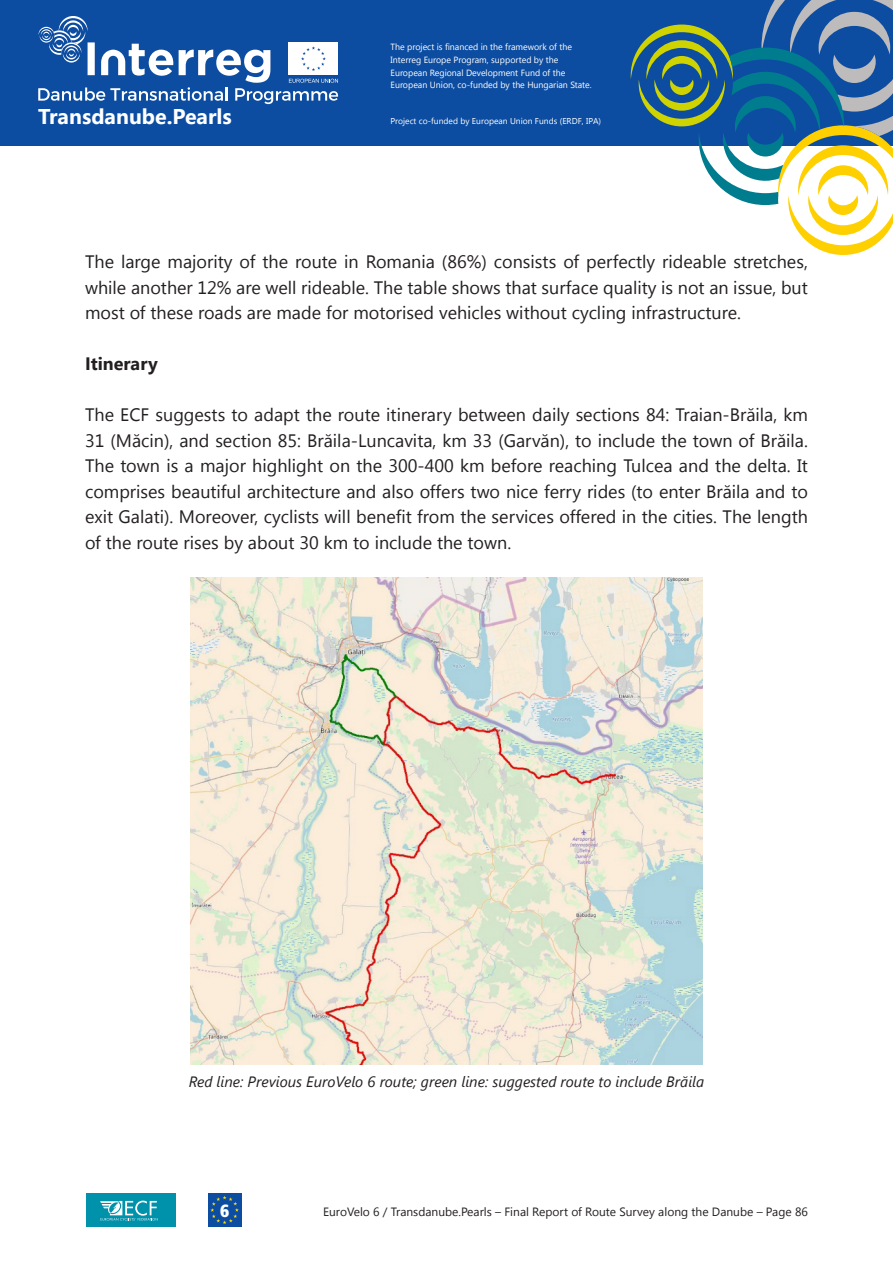
<style>
.page{position:relative;width:893px;height:1263px;background:#fff}
.page>*{position:absolute;margin:0;border:0;box-sizing:border-box;transform-origin:0 0}
.t1{font:700 21.3px "Segoe UI";color:#fff}
.t2{font:18px/25.5px "Segoe UI";color:#231f20;text-align:justify}
.t3{font:700 18px "Segoe UI";color:#231f20}
.t4{font:900 condensed 17.7px "Frutiger LT Std";color:#fff}
.t5{font:italic 15px "Segoe UI";color:#231f20}
.t6{font:12px "Segoe UI";color:#231f20}
.t7{font:9px/12.8px "Segoe UI";color:#fff}
.t8{font:8.55px "Segoe UI";color:#fff}
</style>
<div class="page">
<div style="left:0;top:0;width:893px;height:146px;background:#0d4da1"></div>
<svg style="left:631px;top:0;width:262px;height:255px"></svg>
<svg style="left:38px;top:16px;width:300px;height:88px"></svg>
<div style="left:86px;top:1193px;width:90px;height:34px;background:#0092ab"></div>
<svg style="left:100px;top:1200px;width:58px;height:21px"></svg>
<div style="left:208px;top:1193px;width:34px;height:34px;background:#0d4da1"></div>
<svg style="left:210px;top:1196px;width:29px;height:28px"></svg>
<img style="left:191px;top:577px;width:511px;height:487px">
<p class="t7" style="left:391px;top:40px;width:203px">The project is financed in the framework of the Interreg Europe Program, supported by the European Regional Development Fund of the European Union, co-funded by the Hungarian State.</p>
<p class="t1" style="left:38px;top:101px;width:195px">Transdanube.Pearls</p>
<p class="t8" style="left:390px;top:115px;width:212px">Project co-funded by European Union Funds (ERDF, IPA)</p>
<p class="t2" style="left:85px;top:248px;width:724px">The large majority of the route in Romania (86%) consists of perfectly rideable stretches, while another 12% are well rideable. The table shows that surface quality is not an issue, but most of these roads are made for motorised vehicles without cycling infrastructure.</p>
<p class="t3" style="left:85px;top:351px;width:74px">Itinerary</p>
<p class="t2" style="left:85px;top:401px;width:724px">The ECF suggests to adapt the route itinerary between daily sections 84: Traian-Brăila, km 31 (Măcin), and section 85: Brăila-Luncavita, km 33 (Garvăn), to include the town of Brăila.<br>The town is a major highlight on the 300-400 km before reaching Tulcea and the delta. It comprises beautiful architecture and also offers two nice ferry rides (to enter Brăila and to exit Galati). Moreover, cyclists will benefit from the services offered in the cities. The length of the route rises by about 30 km to include the town.</p>
<p class="t5" style="left:189px;top:1071px;width:517px">Red line: Previous EuroVelo 6 route; green line: suggested route to include Brăila</p>
<p class="t4" style="left:220px;top:1200px;width:11px">6</p>
<p class="t6" style="left:323px;top:1203px;width:486px">EuroVelo 6 / Transdanube.Pearls – Final Report of Route Survey along the Danube – Page 86</p>
</div>
